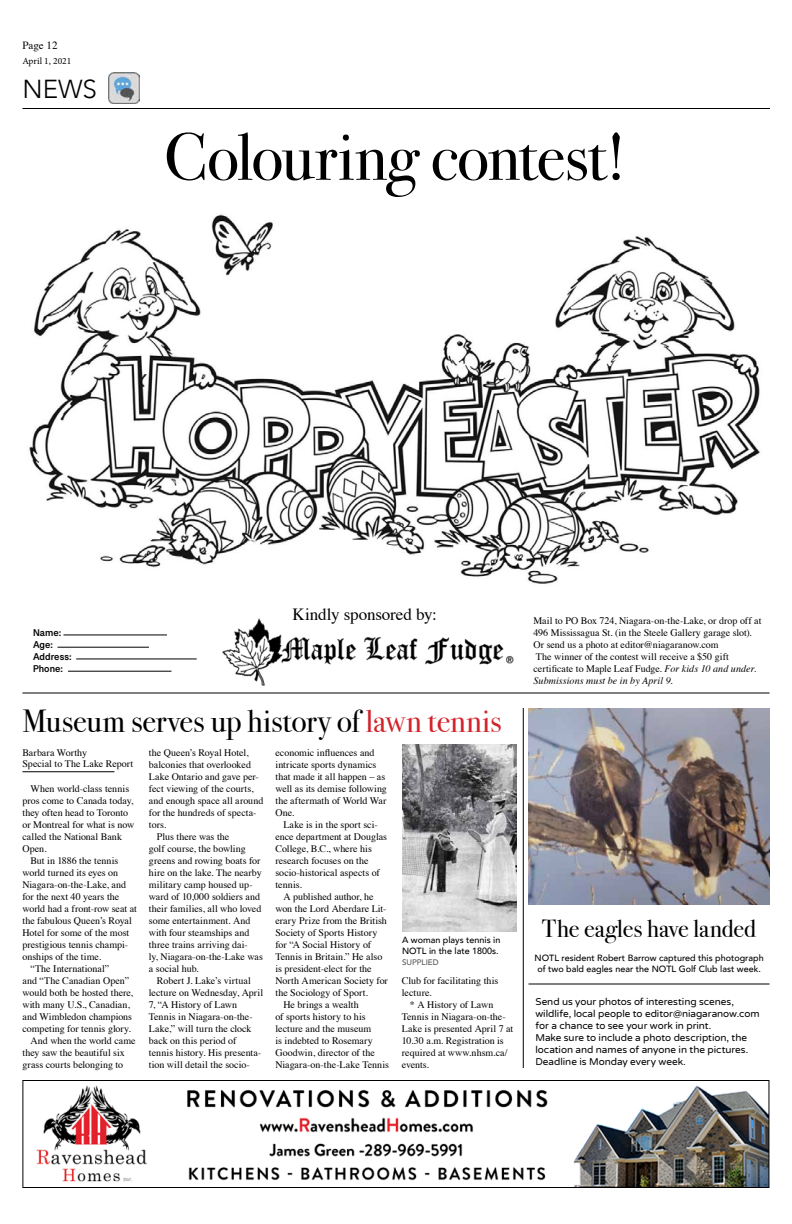
<style>
.page{position:relative;width:792px;height:1224px;background:#fff}
.page>*{position:absolute;margin:0;border:0;box-sizing:border-box;transform-origin:0 0}
.t1{font:67px "Bodoni Svty Two ITCTT";letter-spacing:-.015em;color:#000}
.t2{font:32px "Bodoni Svty Two ITCTT";letter-spacing:-.005em;color:#000}
.t3{font:300 26px "Avenir";color:#000}
.t4{font:25px "Bodoni Svty Two ITCTT";letter-spacing:-.005em;color:#000}
.t5{font:17.1px "Times";letter-spacing:-.01em;color:#000}
.t6{font:11px "Times";color:#000}
.t7{font:10px/12px "Times";color:#000}
.t8{font:10px/12px "Varela Round";letter-spacing:-.005em;color:#000}
.t9{font:700 10px/12px "Tamil Sangam MN";letter-spacing:.005em;color:#000}
.t10{font:9.5px "Minion Pro";color:#000}
.t11{font:500 9px/11px "Avenir";color:#000}
.t12{font:500 8px "Avenir";color:#58595b}
.s1{font-style:italic}
.s2{color:#d2232a}
</style>
<div class="page">
<hr style="left:22px;top:108px;width:748px;height:1px;background:#000">
<img style="left:109px;top:72px;width:31px;height:31px">
<img style="left:36px;top:1085px;width:731px;height:101px">
<div style="left:22px;top:1080px;width:747px;height:108px;border:1px solid #000"></div>
<img style="left:29px;top:214px;width:731px;height:370px">
<img style="left:166px;top:618px;width:407px;height:75px">
<hr style="left:63px;top:635px;width:104px;height:1px;background:#000">
<hr style="left:58px;top:647px;width:91px;height:1px;background:#000">
<hr style="left:76px;top:659px;width:121px;height:1px;background:#000">
<hr style="left:68px;top:671px;width:103px;height:1px;background:#000">
<hr style="left:22px;top:772px;width:92px;height:1px;background:#000">
<img style="left:402px;top:744px;width:115px;height:188px">
<hr style="left:22px;top:693px;width:748px;height:1px;background:#000">
<hr style="left:523px;top:708px;width:1px;height:360px;background:#000">
<img style="left:529px;top:708px;width:241px;height:196px">
<hr style="left:529px;top:984px;width:241px;height:1px;background:#000">
<p class="t6" style="left:22px;top:35px;width:37px">Page 12</p>
<p class="t10" style="left:22px;top:54px;width:50px">April 1, 2021</p>
<h3 class="t3" style="left:22px;top:74px;width:76px">NEWS</h3>
<h1 class="t1" style="left:164px;top:102px;width:466px">Colouring contest!</h1>
<p class="t9" style="left:33px;top:627px;width:40px">Name:<br>Age:<br>Address:<br>Phone:</p>
<h3 class="t5" style="left:292px;top:598px;width:146px">Kindly sponsored by:</h3>
<p class="t7" style="left:533px;top:614px;width:229px">Mail to PO Box 724, Niagara-on-the-Lake, or drop off at 496 Mississagua St. (in the Steele Gallery garage slot).<br>Or send us a photo at editor@niagaranow.com<br>The winner of the contest will receive a $50 gift certificate to Maple Leaf Fudge. <span class="s1">For kids 10 and under.<br>Submissions must be in by April 9.</span></p>
<h2 class="t2" style="left:22px;top:695px;width:481px">Museum serves up history of <span class="s2">lawn tennis</span></h2>
<p class="t7" style="left:22px;top:746px;width:112px;line-height:11px">Barbara Worthy<br>Special to The Lake Report</p>
<p class="t7" style="left:30px;top:782px;width:100px">When world-class tennis</p>
<p class="t7" style="left:22px;top:794px;width:112px">pros come to Canada today,</p>
<p class="t7" style="left:22px;top:806px;width:107px">they often head to Toronto</p>
<p class="t7" style="left:22px;top:818px;width:113px">or Montreal for what is now</p>
<p class="t7" style="left:22px;top:830px;width:101px">called the National Bank</p>
<p class="t7" style="left:22px;top:842px;width:26px">Open.</p>
<p class="t7" style="left:30px;top:854px;width:89px">But in 1886 the tennis</p>
<p class="t7" style="left:22px;top:866px;width:97px">world turned its eyes on</p>
<p class="t7" style="left:22px;top:878px;width:105px">Niagara-on-the-Lake, and</p>
<p class="t7" style="left:22px;top:890px;width:98px">for the next 40 years the</p>
<p class="t7" style="left:22px;top:902px;width:116px">world had a front-row seat at</p>
<p class="t7" style="left:22px;top:914px;width:111px">the fabulous Queen’s Royal</p>
<p class="t7" style="left:22px;top:926px;width:108px">Hotel for some of the most</p>
<p class="t7" style="left:22px;top:938px;width:107px">prestigious tennis champi-</p>
<p class="t7" style="left:22px;top:950px;width:80px">onships of the time.</p>
<p class="t7" style="left:30px;top:962px;width:80px">“The International”</p>
<p class="t7" style="left:22px;top:974px;width:108px">and “The Canadian Open”</p>
<p class="t7" style="left:22px;top:986px;width:112px">would both be hosted there,</p>
<p class="t7" style="left:22px;top:998px;width:109px">with many U.S., Canadian,</p>
<p class="t7" style="left:22px;top:1010px;width:111px">and Wimbledon champions</p>
<p class="t7" style="left:22px;top:1022px;width:110px">competing for tennis glory.</p>
<p class="t7" style="left:30px;top:1034px;width:107px">And when the world came</p>
<p class="t7" style="left:22px;top:1046px;width:104px">they saw the beautiful six</p>
<p class="t7" style="left:22px;top:1058px;width:102px">grass courts belonging to</p>
<p class="t7" style="left:275px;top:746px;width:113px">economic influences and intricate sports dynamics that made it all happen – as well as its demise following the aftermath of World War<br>One.</p>
<p class="t7" style="left:275px;top:818px;width:113px;text-indent:8px">Lake is in the sport sci&shy;ence department at Douglas<br>College, B.C., where his research focuses on the socio-historical aspects of tennis.</p>
<p class="t7" style="left:283px;top:890px;width:92px">A published author, he</p>
<p class="t7" style="left:275px;top:902px;width:112px">won the Lord Aberdare Lit-</p>
<p class="t7" style="left:275px;top:914px;width:113px">erary Prize from the British</p>
<p class="t7" style="left:275px;top:926px;width:103px">Society of Sports History</p>
<p class="t7" style="left:275px;top:938px;width:97px">for “A Social History of</p>
<p class="t7" style="left:275px;top:950px;width:108px">Tennis in Britain.” He also</p>
<p class="t7" style="left:275px;top:962px;width:98px">is president-elect for the</p>
<p class="t7" style="left:275px;top:974px;width:114px">North American Society for</p>
<p class="t7" style="left:275px;top:986px;width:94px">the Sociology of Sport.</p>
<p class="t7" style="left:283px;top:998px;width:77px">He brings a wealth</p>
<p class="t7" style="left:275px;top:1010px;width:92px">of sports history to his</p>
<p class="t7" style="left:275px;top:1022px;width:97px">lecture and the museum</p>
<p class="t7" style="left:275px;top:1034px;width:99px">is indebted to Rosemary</p>
<p class="t7" style="left:275px;top:1046px;width:101px">Goodwin, director of the</p>
<p class="t7" style="left:275px;top:1058px;width:115px">Niagara-on-the-Lake Tennis</p>
<p class="t7" style="left:149px;top:746px;width:101px">the Queen’s Royal Hotel,</p>
<p class="t7" style="left:149px;top:758px;width:104px">balconies that overlooked</p>
<p class="t7" style="left:149px;top:770px;width:111px">Lake Ontario and gave per-</p>
<p class="t7" style="left:149px;top:782px;width:106px">fect viewing of the courts,</p>
<p class="t7" style="left:149px;top:794px;width:116px">and enough space all around</p>
<p class="t7" style="left:149px;top:806px;width:109px">for the hundreds of specta-</p>
<p class="t7" style="left:149px;top:818px;width:19px">tors.</p>
<p class="t7" style="left:157px;top:830px;width:74px">Plus there was the</p>
<p class="t7" style="left:149px;top:842px;width:98px">golf course, the bowling</p>
<p class="t7" style="left:149px;top:854px;width:113px">greens and rowing boats for</p>
<p class="t7" style="left:149px;top:866px;width:114px">hire on the lake. The nearby</p>
<p class="t7" style="left:149px;top:878px;width:105px">military camp housed up-</p>
<p class="t7" style="left:149px;top:890px;width:113px">ward of 10,000 soldiers and</p>
<p class="t7" style="left:149px;top:902px;width:114px">their families, all who loved</p>
<p class="t7" style="left:149px;top:914px;width:103px">some entertainment. And</p>
<p class="t7" style="left:149px;top:926px;width:102px">with four steamships and</p>
<p class="t7" style="left:149px;top:938px;width:100px">three trains arriving dai-</p>
<p class="t7" style="left:149px;top:950px;width:116px">ly, Niagara-on-the-Lake was</p>
<p class="t7" style="left:149px;top:962px;width:51px">a social hub.</p>
<p class="t7" style="left:157px;top:974px;width:95px">Robert J. Lake’s virtual</p>
<p class="t7" style="left:149px;top:986px;width:116px">lecture on Wednesday, April</p>
<p class="t7" style="left:149px;top:998px;width:90px">7, “A History of Lawn</p>
<p class="t7" style="left:149px;top:1010px;width:105px">Tennis in Niagara-on-the-</p>
<p class="t7" style="left:149px;top:1022px;width:104px">Lake,” will turn the clock</p>
<p class="t7" style="left:149px;top:1034px;width:89px">back on this period of</p>
<p class="t7" style="left:149px;top:1046px;width:114px">tennis history. His presenta-</p>
<p class="t7" style="left:149px;top:1058px;width:102px">tion will detail the socio-</p>
<h3 class="t4" style="left:542px;top:908px;width:216px">The eagles have landed</h3>
<p class="t11" style="left:402px;top:934px;width:100px">A woman plays tennis in<br>NOTL in the late 1800s.</p>
<p class="t12" style="left:402px;top:955px;width:38px">SUPPLIED</p>
<p class="t11" style="left:535px;top:952px;width:231px;text-align:center">NOTL resident Robert Barrow captured this photograph of two bald eagles near the NOTL Golf Club last week.</p>
<p class="t7" style="left:402px;top:974px;width:98px">Club for facilitating this lecture.</p>
<p class="t7" style="left:402px;top:998px;width:113px;text-indent:8px">* A History of Lawn<br>Tennis in Niagara-on-the-<br>Lake is presented April 7 at<br>10.30 a.m. Registration is required at www.nhsm.ca/ events.</p>
<p class="t8" style="left:535px;top:995px;width:226px">Send us your photos of interesting scenes, wildlife, local people to editor@niagaranow.com for a chance to see your work in print.<br>Make sure to include a photo description, the location and names of anyone in the pictures.<br>Deadline is Monday every week.</p>
</div>
